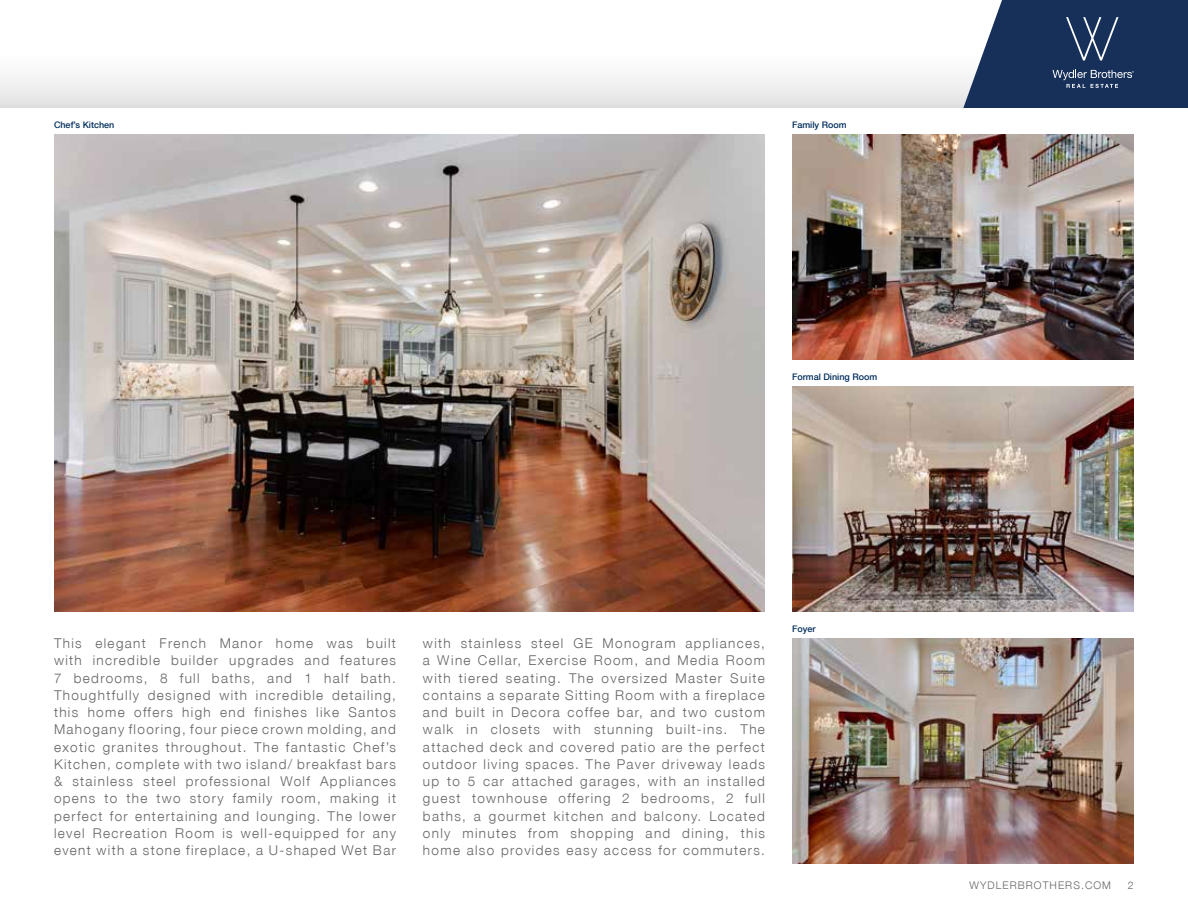
<style>
.page{position:relative;width:1188px;height:918px;background:#fff}
.page>*{position:absolute;margin:0;border:0;box-sizing:border-box;transform-origin:0 0}
.t1{font:300 13.5px/17.2px "Helvetica Neue";letter-spacing:.1em;color:#636466;text-align:justify}
.t2{font:300 10.5px "Helvetica Neue";letter-spacing:.1em;color:#636466}
.t3{font:500 9px "Helvetica Neue";color:#002d5c}
</style>
<div class="page">
<img style="left:792px;top:135px;width:342px;height:225px">
<img style="left:54px;top:135px;width:711px;height:477px">
<img style="left:792px;top:387px;width:342px;height:225px">
<img style="left:792px;top:639px;width:342px;height:225px">
<div style="left:0;top:0;width:1188px;height:108px;background:linear-gradient(to bottom,#fff,#ebebeb)"></div>
<svg style="left:963px;top:0;width:225px;height:108px;background:#31476c"></svg>
<p class="t3" style="left:54px;top:120px;width:62px">Chef’s Kitchen</p>
<p class="t3" style="left:792px;top:120px;width:56px">Family Room</p>
<p class="t3" style="left:792px;top:372px;width:87px">Formal Dining Room</p>
<p class="t1" style="left:54px;top:636px;width:344px">This elegant French Manor home was built with incredible builder upgrades and features 7 bedrooms, 8 full baths, and 1 half bath.<br>Thoughtfully designed with incredible detailing, this home offers high end finishes like Santos Mahogany flooring, four piece crown molding, and exotic granites throughout. The fantastic Chef’s Kitchen, complete with two island/ breakfast bars &amp; stainless steel professional Wolf Appliances opens to the two story family room, making it perfect for entertaining and lounging. The lower level Recreation Room is well-equipped for any event with a stone fireplace, a U-shaped Wet Bar</p>
<p class="t1" style="left:423px;top:636px;width:344px">with stainless steel GE Monogram appliances, a Wine Cellar, Exercise Room, and Media Room with tiered seating. The oversized Master Suite contains a separate Sitting Room with a fireplace and built in Decora coffee bar, and two custom walk in closets with stunning built-ins. The attached deck and covered patio are the perfect outdoor living spaces. The Paver driveway leads up to 5 car attached garages, with an installed guest townhouse offering 2 bedrooms, 2 full baths, a gourmet kitchen and balcony. Located only minutes from shopping and dining, this home also provides easy access for commuters.</p>
<p class="t3" style="left:792px;top:624px;width:25px">Foyer</p>
<p class="t2" style="left:969px;top:880px;width:143px">WYDLERBROTHERS.COM</p>
<p class="t2" style="left:1128px;top:880px;width:7px">2</p>
</div>
